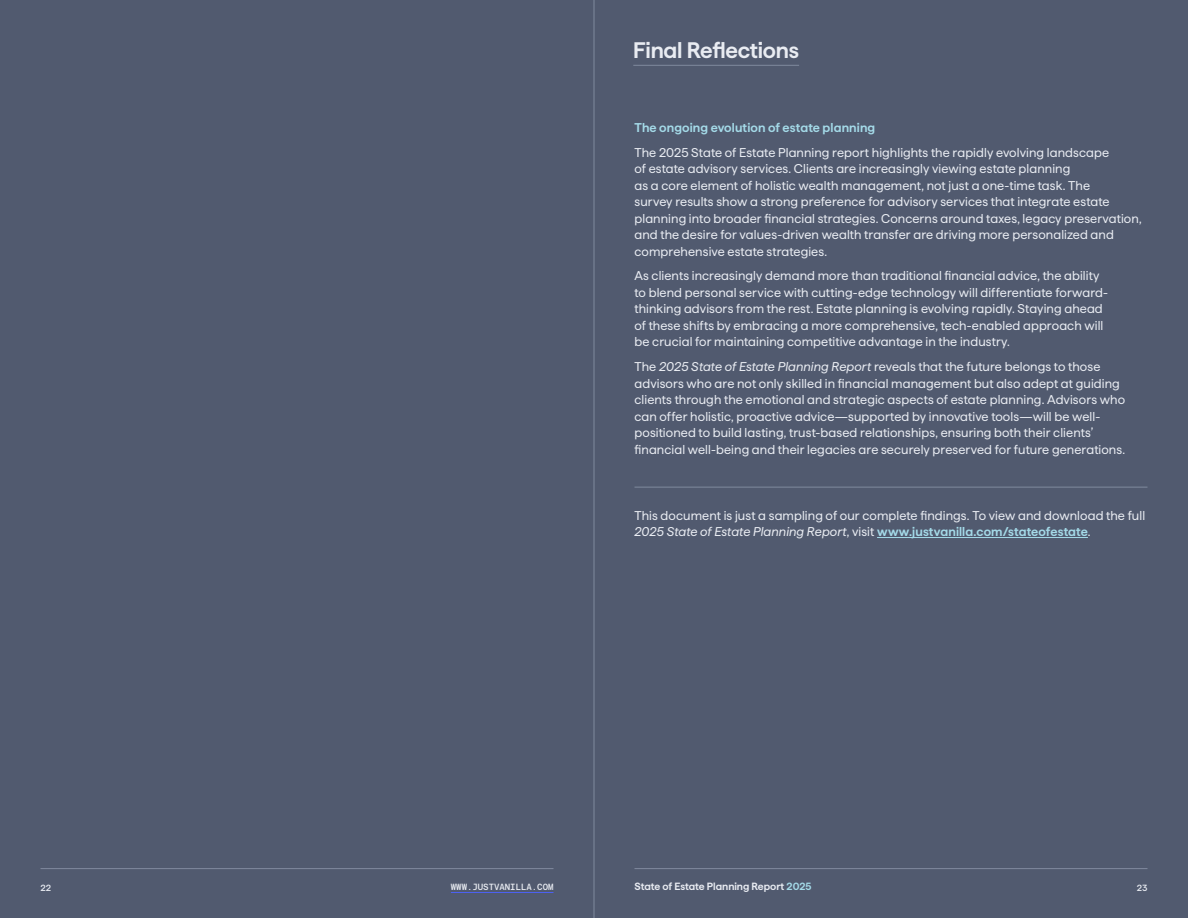
<style>
.page{position:relative;width:1188px;height:918px;background:#fff}
.page>*{position:absolute;margin:0;border:0;box-sizing:border-box;transform-origin:0 0}
.t1{font:600 22.5px "Haffer";letter-spacing:-.01em;color:#e9ecf2}
.t2{font:12.75px/16.5px "Haffer";letter-spacing:.01em;color:#e9ecf2}
.t3{font:600 12.75px "Haffer";letter-spacing:.01em;color:#a4dae8}
.t4{font:600 10.5px "Haffer";color:#e9ecf2}
.t5{font:500 9px "Matter Mono";color:#e9ecf2}
.s1{font-style:italic}
.s2{font-weight:600;color:#a4dae8}
.s3{color:#a4dae8}
</style>
<div class="page">
<div style="left:580px;top:0;width:608px;height:918px;background:#515a6f"></div>
<div style="left:0;top:0;width:594px;height:918px;background:#515a6f"></div>
<hr style="left:634px;top:868px;width:514px;height:1px;background:#808a9e">
<hr style="left:40px;top:868px;width:514px;height:1px;background:#808a9e">
<hr style="left:451px;top:892px;width:103px;height:1px;background:#4d61f0">
<hr style="left:633px;top:65px;width:166px;height:1px;background:#808a9e">
<hr style="left:877px;top:537px;width:211px;height:1px;background:#a4dae8">
<hr style="left:634px;top:487px;width:514px;height:1px;background:#808a9e">
<hr style="left:594px;top:0;width:1px;height:918px;background:#808a9e">
<h1 class="t1" style="left:633px;top:33px;width:167px">Final Reflections</h1>
<p class="t3" style="left:634px;top:118px;width:242px">The ongoing evolution of estate planning</p>
<p class="t2" style="left:634px;top:143px;width:509px">The 2025 State of Estate Planning report highlights the rapidly evolving landscape<br>of estate advisory services. Clients are increasingly viewing estate planning<br>as a core element of holistic wealth management, not just a one-time task. The<br>survey results show a strong preference for advisory services that integrate estate planning into broader financial strategies. Concerns around taxes, legacy preservation, and the desire for values-driven wealth transfer are driving more personalized and comprehensive estate strategies.</p>
<p class="t2" style="left:634px;top:267px;width:475px">As clients increasingly demand more than traditional financial advice, the ability to blend personal service with cutting-edge technology will differentiate forward&shy;thinking advisors from the rest. Estate planning is evolving rapidly. Staying ahead of these shifts by embracing a more comprehensive, tech-enabled approach will be crucial for maintaining competitive advantage in the industry.</p>
<p class="t2" style="left:634px;top:357px;width:492px">The <span class="s1">2025 State of Estate Planning Report</span> reveals that the future belongs to those advisors who are not only skilled in financial management but also adept at guiding clients through the emotional and strategic aspects of estate planning. Advisors who can offer holistic, proactive advice—supported by innovative tools—will be well&shy;positioned to build lasting, trust-based relationships, ensuring both their clients’ financial well-being and their legacies are securely preserved for future generations.</p>
<p class="t2" style="left:634px;top:506px;width:512px">This document is just a sampling of our complete findings. To view and download the full<br><span class="s1">2025 State of Estate Planning Report</span>, visit <span class="s2">www.justvanilla.com/stateofestate</span>.</p>
<p class="t5" style="left:41px;top:881px;width:12px">22</p>
<p class="t5" style="left:451px;top:880px;width:104px">WWW.JUSTVANILLA.COM</p>
<p class="t4" style="left:634px;top:878px;width:179px">State of Estate Planning Report <span class="s3">2025</span></p>
<p class="t5" style="left:1137px;top:881px;width:12px">23</p>
</div>
